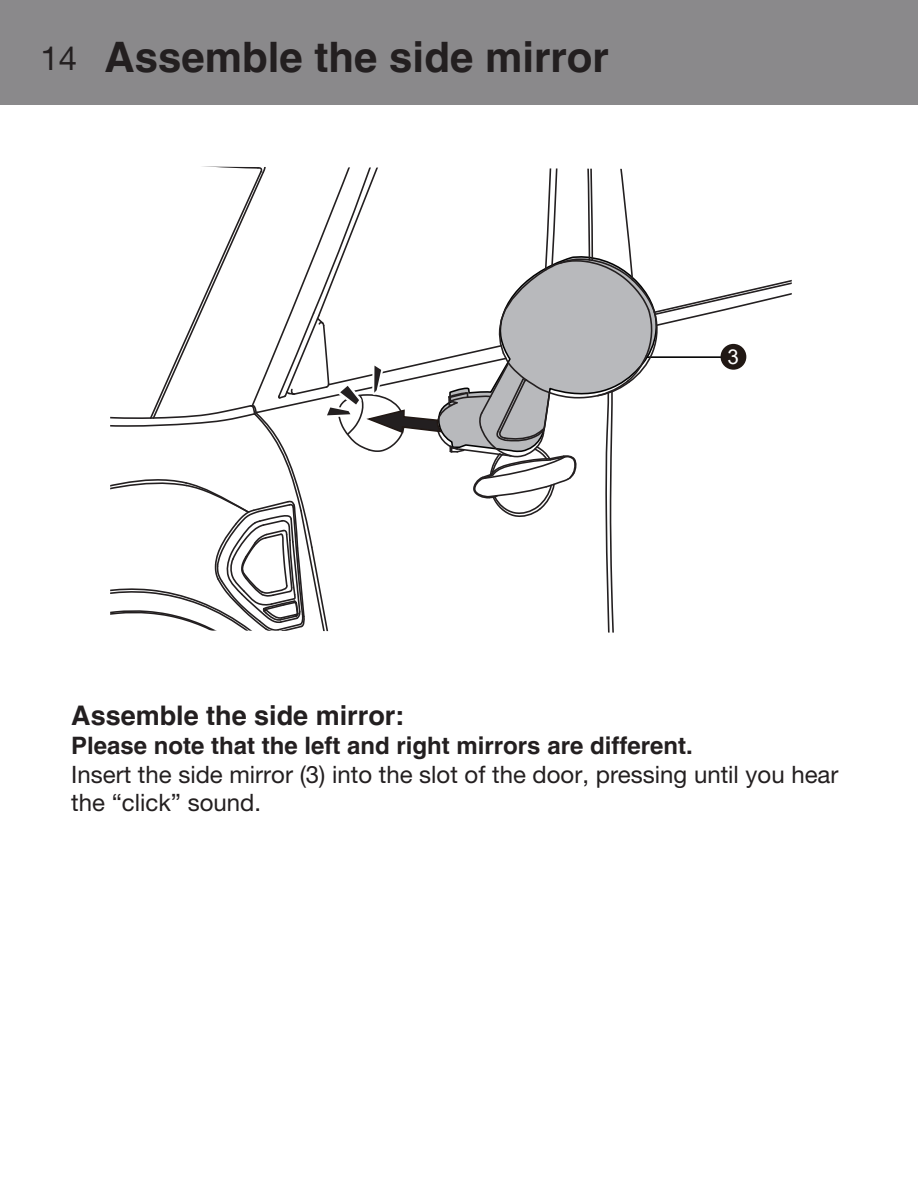
<style>
.page{position:relative;width:918px;height:1188px;background:#fff}
.page>*{position:absolute;margin:0;border:0;box-sizing:border-box;transform-origin:0 0}
.t1{font:700 42px "Helvetica LT Pro";color:#231f20}
.t2{font:700 27px "Helvetica LT Pro";color:#231f20}
.t3{font:24px/28.8px "Helvetica Neue LT Std";color:#231f20}
.t4{font:700 24px "Helvetica LT Pro";color:#231f20}
.t5{font:20.55px "Arial";color:#fff}
.s1{font-family:"Helvetica Neue LT Std";font-weight:400;font-size:33px}
</style>
<div class="page">
<div style="left:0;top:0;width:918px;height:105px;background:#8a898b"></div>
<svg style="left:110px;top:166px;width:682px;height:467px"></svg>
<h1 class="t1" style="left:41px;top:31px;width:570px"><span class="s1">14</span> Assemble the side mirror</h1>
<p class="t5" style="left:728px;top:343px;width:13px">3</p>
<p class="t2" style="left:71px;top:699px;width:335px">Assemble the side mirror:</p>
<p class="t4" style="left:71px;top:731px;width:623px">Please note that the left and right mirrors are different.</p>
<p class="t3" style="left:71px;top:759px;width:769px">Insert the side mirror (3) into the slot of the door, pressing until you hear the “click” sound.</p>
</div>
